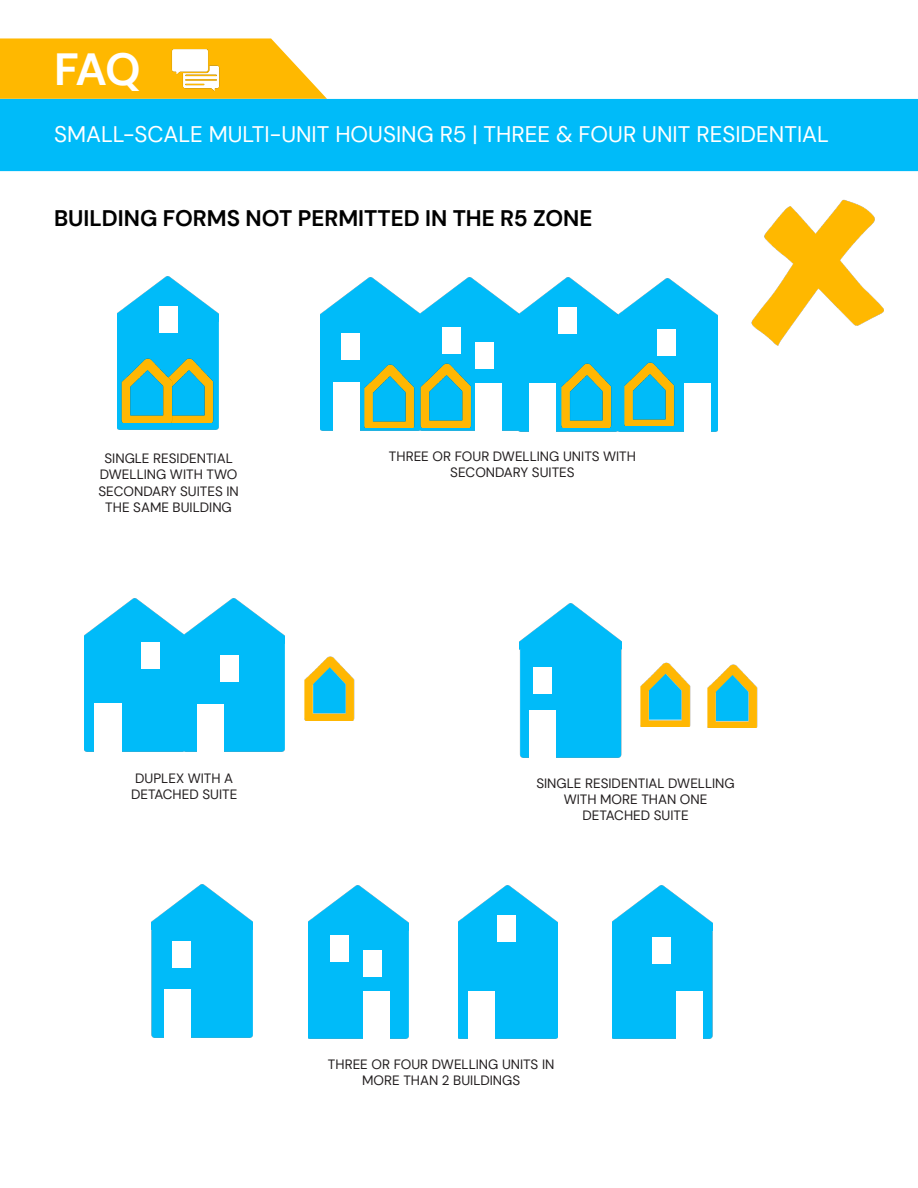
<style>
.page{position:relative;width:918px;height:1188px;background:#fff}
.page>*{position:absolute;margin:0;border:0;box-sizing:border-box;transform-origin:0 0}
.t1{font:700 45px "DM Sans";color:#fff}
.t2{font:22.5px "DM Sans";color:#fff}
.t3{font:700 22.5px "DM Sans";color:#000}
.t4{font:13.5px/16.2px "DM Sans";color:#231f20;text-align:center}
</style>
<div class="page">
<svg style="left:0;top:38px;width:327px;height:61px;background:#febf1b"></svg>
<div style="left:0;top:99px;width:918px;height:72px;background:#00bbf9"></div>
<div style="left:0;top:112px;width:350px;height:43px;background:#00bbf9"></div>
<img style="left:171px;top:46px;width:49px;height:49px">
<img style="left:117px;top:276px;width:102px;height:154px">
<img style="left:520px;top:603px;width:101px;height:155px">
<img style="left:179px;top:350px;width:40px;height:72px">
<img style="left:84px;top:598px;width:100px;height:154px">
<img style="left:184px;top:598px;width:100px;height:154px">
<img style="left:320px;top:277px;width:100px;height:154px">
<img style="left:420px;top:277px;width:99px;height:155px">
<img style="left:519px;top:277px;width:99px;height:155px">
<img style="left:618px;top:278px;width:99px;height:154px">
<img style="left:640px;top:662px;width:49px;height:65px">
<div style="left:529px;top:711px;width:27px;height:48px;background:#fff"></div>
<div style="left:95px;top:703px;width:27px;height:49px;background:#fff"></div>
<div style="left:197px;top:705px;width:27px;height:48px;background:#fff"></div>
<div style="left:333px;top:382px;width:27px;height:48px;background:#fff"></div>
<div style="left:475px;top:383px;width:27px;height:49px;background:#fff"></div>
<div style="left:529px;top:383px;width:27px;height:49px;background:#fff"></div>
<div style="left:684px;top:383px;width:27px;height:49px;background:#fff"></div>
<div style="left:159px;top:307px;width:18px;height:26px;background:#fff"></div>
<div style="left:533px;top:667px;width:19px;height:26px;background:#fff"></div>
<div style="left:141px;top:642px;width:19px;height:26px;background:#fff"></div>
<div style="left:220px;top:656px;width:19px;height:26px;background:#fff"></div>
<div style="left:341px;top:334px;width:19px;height:26px;background:#fff"></div>
<div style="left:442px;top:328px;width:19px;height:26px;background:#fff"></div>
<div style="left:475px;top:343px;width:19px;height:26px;background:#fff"></div>
<div style="left:558px;top:308px;width:19px;height:26px;background:#fff"></div>
<div style="left:657px;top:330px;width:19px;height:26px;background:#fff"></div>
<svg style="left:649px;top:674px;width:32px;height:46px"></svg>
<img style="left:117px;top:350px;width:62px;height:72px">
<img style="left:689px;top:664px;width:69px;height:64px">
<svg style="left:716px;top:675px;width:32px;height:46px"></svg>
<img style="left:346px;top:356px;width:76px;height:72px">
<img style="left:402px;top:355px;width:76px;height:72px">
<img style="left:543px;top:355px;width:76px;height:72px">
<img style="left:606px;top:354px;width:76px;height:72px">
<img style="left:304px;top:656px;width:51px;height:64px">
<svg style="left:313px;top:667px;width:33px;height:46px;background:#3bc"></svg>
<img style="left:152px;top:884px;width:101px;height:154px">
<img style="left:308px;top:885px;width:101px;height:154px">
<img style="left:458px;top:885px;width:100px;height:154px">
<img style="left:613px;top:885px;width:99px;height:154px">
<div style="left:164px;top:989px;width:27px;height:49px;background:#fff"></div>
<div style="left:363px;top:991px;width:27px;height:48px;background:#fff"></div>
<div style="left:468px;top:991px;width:27px;height:48px;background:#fff"></div>
<div style="left:676px;top:991px;width:27px;height:48px;background:#fff"></div>
<div style="left:173px;top:941px;width:18px;height:26px;background:#fff"></div>
<div style="left:330px;top:935px;width:19px;height:26px;background:#fff"></div>
<div style="left:363px;top:950px;width:19px;height:26px;background:#fff"></div>
<div style="left:497px;top:915px;width:19px;height:26px;background:#fff"></div>
<div style="left:652px;top:937px;width:19px;height:26px;background:#fff"></div>
<img style="left:751px;top:199px;width:133px;height:147px">
<p class="t1" style="left:54px;top:41px;width:88px">FAQ</p>
<p class="t2" style="left:54px;top:120px;width:777px">SMALL-SCALE MULTI-UNIT HOUSING R5 | THREE &amp; FOUR UNIT RESIDENTIAL</p>
<p class="t3" style="left:54px;top:204px;width:540px">BUILDING FORMS NOT PERMITTED IN THE R5 ZONE</p>
<p class="t4" style="left:98px;top:450px;width:142px">SINGLE RESIDENTIAL<br>DWELLING WITH TWO<br>SECONDARY SUITES IN<br>THE SAME BUILDING</p>
<p class="t4" style="left:389px;top:448px;width:248px">THREE OR FOUR DWELLING UNITS WITH<br>SECONDARY SUITES</p>
<p class="t4" style="left:131px;top:770px;width:108px">DUPLEX WITH A<br>DETACHED SUITE</p>
<p class="t4" style="left:536px;top:775px;width:200px">SINGLE RESIDENTIAL DWELLING<br>WITH MORE THAN ONE<br>DETACHED SUITE</p>
<p class="t4" style="left:328px;top:1056px;width:228px">THREE OR FOUR DWELLING UNITS IN<br>MORE THAN 2 BUILDINGS</p>
</div>
